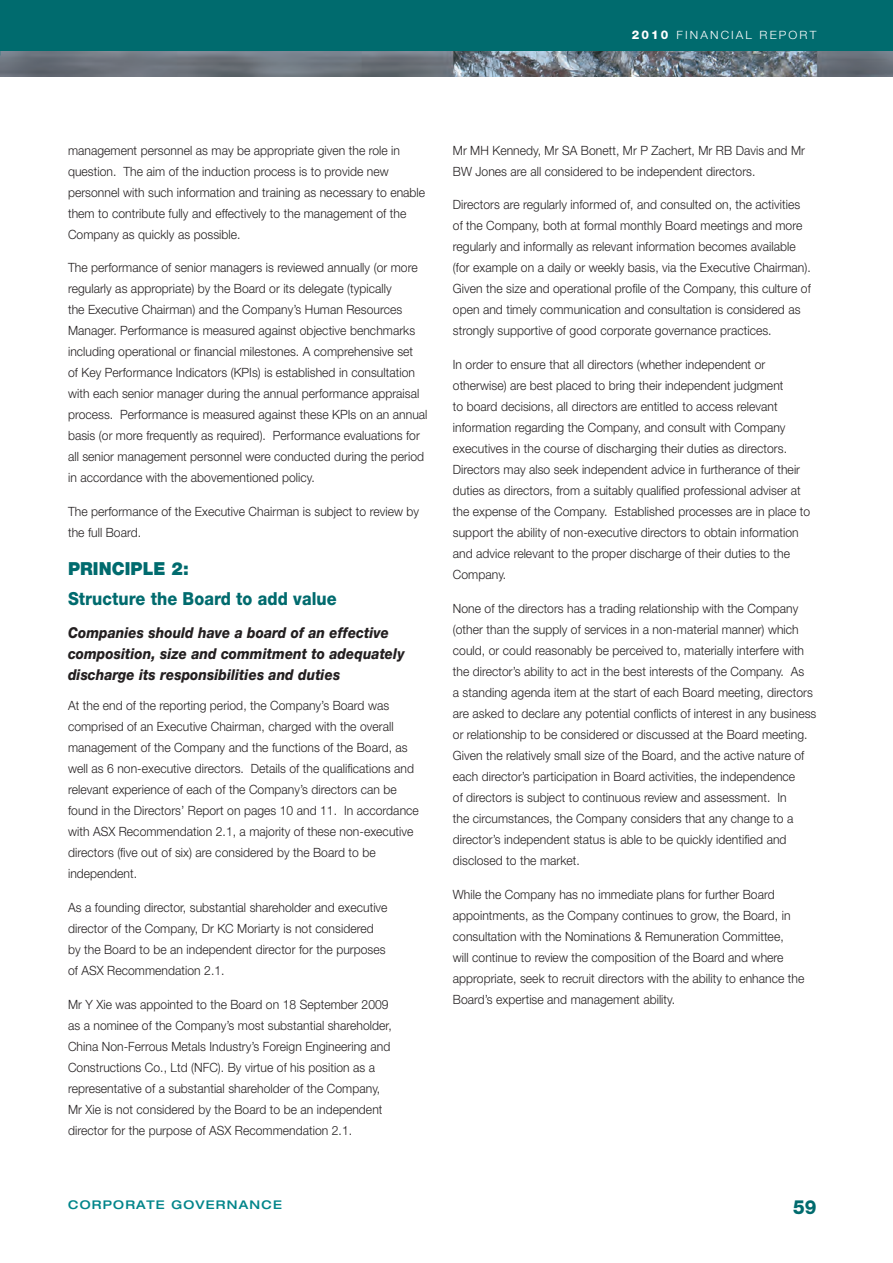
<style>
.page{position:relative;width:893px;height:1263px;background:#fff}
.page>*{position:absolute;margin:0;border:0;box-sizing:border-box;transform-origin:0 0}
.t1{font:800 19.5px "Helvetica Neue";color:#006b6e;scale:.95 1}
.t2{font:800 18px "Helvetica Neue";letter-spacing:.005em;color:#006b6e;scale:.9 1}
.t3{font:900 18px "Helvetica Neue";letter-spacing:.005em;color:#006b6e;scale:.95 1}
.t4{font:italic 800 15px/21px "Helvetica Neue";letter-spacing:.005em;color:#231f20;scale:.9 1}
.t5{font:300 12.75px/21px "Helvetica Neue";letter-spacing:.005em;color:#231f20;scale:.95 1}
.t6{font:500 expanded 12px "Helvetica Neue";letter-spacing:.1em;color:#01858a}
.t7{font:300 11.4px "Helvetica Neue";letter-spacing:.175em;color:#fff;scale:1.05 1}
.s1{font-weight:800;font-size:12px}
</style>
<div class="page">
<div style="left:0;top:0;width:893px;height:55px;background:#006b6e"></div>
<img style="left:0;top:51px;width:893px;height:26px">
<p class="t7" style="left:632px;top:28px;width:52px"><span class="s1">2010</span> financia</p>
<p class="t7" style="left:746px;top:28px;width:69px">L REPORT</p>
<p class="t5" style="left:68px;top:139px;width:377px">management personnel as may be appropriate given the role in question. The aim of the induction process is to provide new personnel with such information and training as necessary to enable them to contribute fully and effectively to the management of the Company as quickly as possible.</p>
<p class="t5" style="left:68px;top:257px;width:380px">The performance of senior managers is reviewed annually (or more regularly as appropriate) by the Board or its delegate (typically<br>the Executive Chairman) and the Company’s Human Resources Manager. Performance is measured against objective benchmarks including operational or financial milestones. A comprehensive set<br>of Key Performance Indicators (KPIs) is established in consultation with each senior manager during the annual performance appraisal process. Performance is measured against these KPIs on an annual basis (or more frequently as required). Performance evaluations for all senior management personnel were conducted during the period in accordance with the abovementioned policy.</p>
<p class="t5" style="left:68px;top:501px;width:371px">The performance of the Executive Chairman is subject to review by the full Board.</p>
<h2 class="t3" style="left:68px;top:558px;width:129px">PRINCIPLE 2:</h2>
<h2 class="t2" style="left:68px;top:588px;width:300px">Structure the Board to add value</h2>
<p class="t4" style="left:68px;top:622px;width:375px">Companies should have a board of an effective composition, size and commitment to adequately discharge its responsibilities and duties</p>
<p class="t5" style="left:68px;top:695px;width:371px">At the end of the reporting period, the Company’s Board was comprised of an Executive Chairman, charged with the overall management of the Company and the functions of the Board, as well as 6 non-executive directors. Details of the qualifications and relevant experience of each of the Company’s directors can be found in the Directors’ Report on pages 10 and 11. In accordance with ASX Recommendation 2.1, a majority of these non-executive directors (five out of six) are considered by the Board to be independent.</p>
<p class="t5" style="left:68px;top:896px;width:338px">As a founding director, substantial shareholder and executive director of the Company, Dr KC Moriarty is not considered by the Board to be an independent director for the purposes of ASX Recommendation 2.1.</p>
<p class="t5" style="left:68px;top:993px;width:342px">Mr Y Xie was appointed to the Board on 18 September 2009 as a nominee of the Company’s most substantial shareholder, China Non-Ferrous Metals Industry’s Foreign Engineering and Constructions Co., Ltd (NFC). By virtue of his position as a representative of a substantial shareholder of the Company, Mr Xie is not considered by the Board to be an independent director for the purpose of ASX Recommendation 2.1.</p>
<p class="t5" style="left:453px;top:139px;width:372px">Mr MH Kennedy, Mr SA Bonett, Mr P Zachert, Mr RB Davis and Mr<br>BW Jones are all considered to be independent directors.</p>
<p class="t5" style="left:453px;top:194px;width:378px">Directors are regularly informed of, and consulted on, the activities of the Company, both at formal monthly Board meetings and more regularly and informally as relevant information becomes available (for example on a daily or weekly basis, via the Executive Chairman).<br>Given the size and operational profile of the Company, this culture of open and timely communication and consultation is considered as strongly supportive of good corporate governance practices.</p>
<p class="t5" style="left:453px;top:354px;width:378px">In order to ensure that all directors (whether independent or otherwise) are best placed to bring their independent judgment<br>to board decisions, all directors are entitled to access relevant information regarding the Company, and consult with Company executives in the course of discharging their duties as directors.<br>Directors may also seek independent advice in furtherance of their duties as directors, from a suitably qualified professional adviser at the expense of the Company. Established processes are in place to support the ability of non-executive directors to obtain information and advice relevant to the proper discharge of their duties to the Company.</p>
<p class="t5" style="left:453px;top:598px;width:384px">None of the directors has a trading relationship with the Company (other than the supply of services in a non-material manner) which could, or could reasonably be perceived to, materially interfere with the director’s ability to act in the best interests of the Company. As<br>a standing agenda item at the start of each Board meeting, directors are asked to declare any potential conflicts of interest in any business or relationship to be considered or discussed at the Board meeting.<br>Given the relatively small size of the Board, and the active nature of each director’s participation in Board activities, the independence<br>of directors is subject to continuous review and assessment. In<br>the circumstances, the Company considers that any change to a director’s independent status is able to be quickly identified and disclosed to the market.</p>
<p class="t5" style="left:453px;top:883px;width:372px">While the Company has no immediate plans for further Board appointments, as the Company continues to grow, the Board, in consultation with the Nominations &amp; Remuneration Committee,<br>will continue to review the composition of the Board and where appropriate, seek to recruit directors with the ability to enhance the Board’s expertise and management ability.</p>
<p class="t6" style="left:68px;top:1197px;width:215px">CORPORATE GOVERNANCE</p>
<h1 class="t1" style="left:793px;top:1196px;width:26px">59</h1>
</div>
